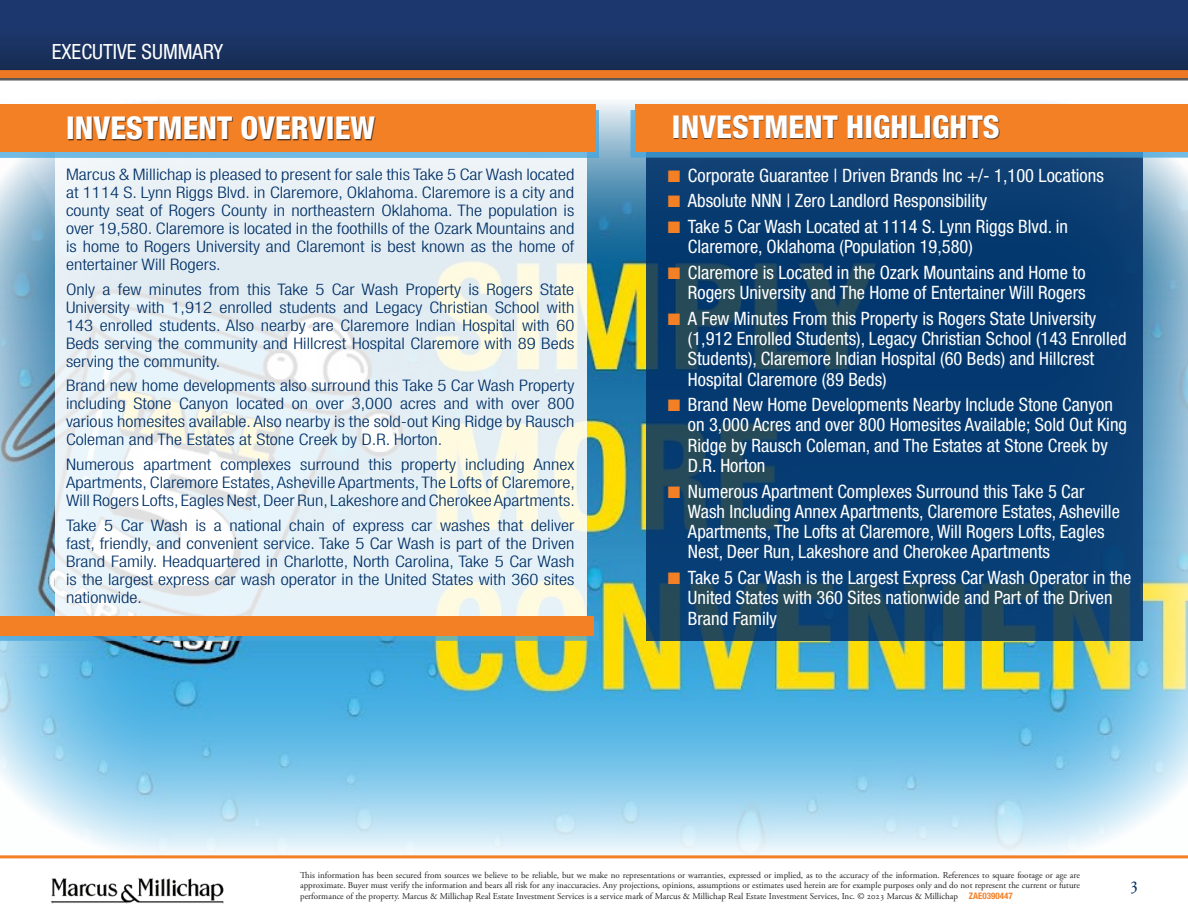
<style>
.page{position:relative;width:1188px;height:918px;background:#fff}
.page>*{position:absolute;margin:0;border:0;box-sizing:border-box;transform-origin:0 0}
.Section_Titles{font:800 condensed 31.5px "Helvetica Neue LT Std";color:#fff}
.t1{font:condensed 21px "Helvetica Neue LT Std";color:#fff}
.t2{font:19.5px "Adobe Garamond Pro";color:#003067}
.t3{font:condensed 18.45px/20.2px "Helvetica Neue LT Std";color:#fff}
.t4{font:300 condensed 15.9px/18px "Helvetica Neue LT Std";color:#003067;text-align:justify;scale:1.18 1}
.t5{font:9px/10.8px "Adobe Garamond Pro";color:#231f20;text-align:justify}
.s1{color:#f48026}
.s2{font-family:"Helvetica Neue LT Std";font-weight:700;font-stretch:condensed;color:#f48026}
</style>
<div class="page">
<img style="left:36px;top:858px;width:205px;height:46px">
<div style="left:0;top:0;width:1188px;height:81px;background:#5c5959"></div>
<img style="left:0;top:0;width:1188px;height:78px">
<img style="left:0;top:101px;width:1188px;height:754px">
<svg style="left:646px;top:157px;width:497px;height:484px;background:#0b3e6e"></svg>
<svg style="left:55px;top:157px;width:532px;height:459px;background:#e9f1f2"></svg>
<div style="left:0;top:110px;width:599px;height:47px;background:#6fb9e3"></div>
<div style="left:0;top:104px;width:595px;height:48px;background:#f48026"></div>
<div style="left:631px;top:110px;width:557px;height:47px;background:#44a5dc;opacity:.75"></div>
<div style="left:635px;top:105px;width:553px;height:47px;background:#f48026"></div>
<div style="left:674px;top:116px;width:325px;height:23px;background:#231f20;opacity:.75"></div>
<div style="left:68px;top:117px;width:307px;height:23px;background:#231f20;opacity:.75"></div>
<div style="left:0;top:621px;width:598px;height:20px;background:#44a5dc;opacity:.75"></div>
<div style="left:0;top:616px;width:594px;height:20px;background:#f48026"></div>
<hr style="left:0;top:855px;width:1188px;height:3px;background:#f48026">
<p class="t1" style="left:52px;top:40px;width:173px">EXECUTIVE SUMMARY</p>
<p class="Section_Titles" style="left:66px;top:108px;width:310px">INVESTMENT OVERVIEW</p>
<p class="Section_Titles" style="left:672px;top:107px;width:329px">INVESTMENT HIGHLIGHTS</p>
<p class="t4" style="left:66px;top:165px;width:432px">Marcus &amp; Millichap is pleased to present for sale this Take 5 Car Wash located at 1114 S. Lynn Riggs Blvd. in Claremore, Oklahoma. Claremore is a city and county seat of Rogers County in northeastern Oklahoma. The population is over 19,580. Claremore is located in the foothills of the Ozark Mountains and is home to Rogers University and Claremont is best known as the home of entertainer Will Rogers.</p>
<p class="t4" style="left:66px;top:280px;width:432px">Only a few minutes from this Take 5 Car Wash Property is Rogers State University with 1,912 enrolled students and Legacy Christian School with 143 enrolled students. Also nearby are Claremore Indian Hospital with 60<br>Beds serving the community and Hillcrest Hospital Claremore with 89 Beds serving the community.</p>
<p class="t4" style="left:66px;top:377px;width:432px">Brand new home developments also surround this Take 5 Car Wash Property including Stone Canyon located on over 3,000 acres and with over 800 various homesites available. Also nearby is the sold-out King Ridge by Rausch Coleman and The Estates at Stone Creek by D.R. Horton.</p>
<p class="t4" style="left:66px;top:455px;width:433px">Numerous apartment complexes surround this property including Annex Apartments, Claremore Estates, Asheville Apartments, The Lofts of Claremore, Will Rogers Lofts, Eagles Nest, Deer Run, Lakeshore and Cherokee Apartments.</p>
<p class="t4" style="left:66px;top:516px;width:432px">Take 5 Car Wash is a national chain of express car washes that deliver fast, friendly, and convenient service. Take 5 Car Wash is part of the Driven Brand Family. Headquartered in Charlotte, North Carolina, Take 5 Car Wash is the largest express car wash operator in the United States with 360 sites nationwide.</p>
<p class="t3" style="left:668px;top:165px;width:438px"><span class="s1">■</span> Corporate Guarantee | Driven Brands Inc +/- 1,100 Locations</p>
<p class="t3" style="left:668px;top:191px;width:321px"><span class="s1">■</span> Absolute NNN | Zero Landlord Responsibility</p>
<p class="t3" style="left:688px;top:216px;width:382px;text-indent:-20px"><span class="s1">■</span> Take 5 Car Wash Located at 1114 S. Lynn Riggs Blvd. in<br>Claremore, Oklahoma (Population 19,580)</p>
<p class="t3" style="left:668px;top:262px;width:420px;text-align:right"><span class="s1">■</span> Claremore is Located in the Ozark Mountains and Home to<br>Rogers University and The Home of Entertainer Will Rogers</p>
<p class="t3" style="left:688px;top:308px;width:440px;text-indent:-20px"><span class="s1">■</span> A Few Minutes From this Property is Rogers State University (1,912 Enrolled Students), Legacy Christian School (143 Enrolled Students), Claremore Indian Hospital (60 Beds) and Hillcrest Hospital Claremore (89 Beds)</p>
<p class="t3" style="left:688px;top:394px;width:441px;text-indent:-20px"><span class="s1">■</span> Brand New Home Developments Nearby Include Stone Canyon on 3,000 Acres and over 800 Homesites Available; Sold Out King Ridge by Rausch Coleman, and The Estates at Stone Creek by D.R. Horton</p>
<p class="t3" style="left:688px;top:481px;width:433px;text-indent:-20px"><span class="s1">■</span> Numerous Apartment Complexes Surround this Take 5 Car Wash Including Annex Apartments, Claremore Estates, Asheville Apartments, The Lofts at Claremore, Will Rogers Lofts, Eagles Nest, Deer Run, Lakeshore and Cherokee Apartments</p>
<p class="t3" style="left:688px;top:567px;width:445px;text-indent:-20px"><span class="s1">■</span> Take 5 Car Wash is the Largest Express Car Wash Operator in the<br>United States with 360 Sites nationwide and Part of the Driven<br>Brand Family</p>
<p class="t5" style="left:300px;top:870px;width:781px">This information has been secured from sources we believe to be reliable, but we make no representations or warranties, expressed or implied, as to the accuracy of the information. References to square footage or age are approximate. Buyer must verify the information and bears all risk for any inaccuracies. Any projections, opinions, assumptions or estimates used herein are for example purposes only and do not represent the current or future performance of the property. Marcus &amp; Millichap Real Estate Investment Services is a service mark of Marcus &amp; Millichap Real Estate Investment Services, Inc. © 2023 Marcus &amp; Millichap <span class="s2">ZAE0390447</span></p>
<p class="t2" style="left:1130px;top:872px;width:11px">3</p>
</div>
